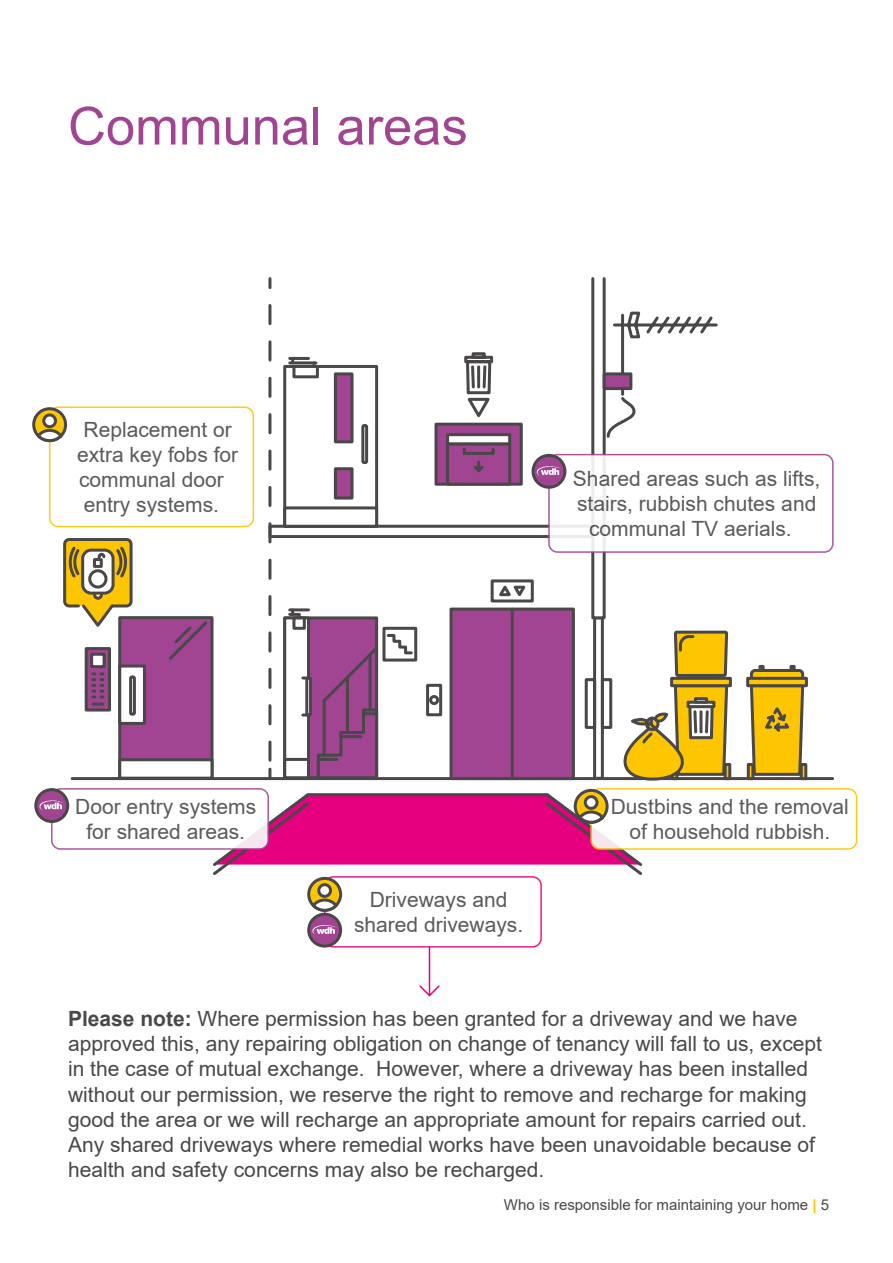
<style>
.page{position:relative;width:893px;height:1263px;background:#fff}
.page>*{position:absolute;margin:0;border:0;box-sizing:border-box;transform-origin:0 0}
.t1{font:52.5px "Arial";color:#a14593}
.t2{font:21px/25.2px "Arial";color:#4a4748;text-align:center}
.t3{font:15px "Arial";color:#4a4748}
.s1{font-weight:700}
.s2{font-weight:700;color:#fdc600}
</style>
<div class="page">
<hr style="left:429px;top:947px;width:1px;height:48px;background:#e6007f">
<svg style="left:419px;top:984px;width:21px;height:13px"></svg>
<hr style="left:72px;top:777px;width:761px;height:3px;background:#4a4748">
<svg style="left:793px;top:669px;width:13px;height:108px"></svg>
<svg style="left:793px;top:677px;width:15px;height:10px"></svg>
<svg style="left:800px;top:763px;width:7px;height:15px"></svg>
<svg style="left:793px;top:665px;width:3px;height:7px"></svg>
<div style="left:591px;top:277px;width:15px;height:342px;background:#fff;border:3px solid #4a4748"></div>
<svg style="left:268px;top:279px;width:3px;height:9px"></svg>
<svg style="left:63px;top:538px;width:70px;height:69px"></svg>
<svg style="left:67px;top:453px;width:726px;height:425px"></svg>
<div style="left:52px;top:789px;width:216px;height:60px;background:#fff;border-radius:9px"></div>
<div style="left:51px;top:788px;width:218px;height:62px;border:2px solid #a14593;border-radius:9px"></div>
<svg style="left:36px;top:790px;width:32px;height:31px"></svg>
<div style="left:34px;top:788px;width:35px;height:35px;border:3px solid #4a4748;border-radius:50%"></div>
<svg style="left:39px;top:800px;width:26px;height:11px"></svg>
<div style="left:549px;top:455px;width:284px;height:97px;background:#fff;border-radius:9px"></div>
<div style="left:548px;top:454px;width:286px;height:99px;border:2px solid #a14593;border-radius:9px"></div>
<svg style="left:166px;top:305px;width:564px;height:569px"></svg>
<div style="left:50px;top:407px;width:203px;height:119px;background:#fff;border-radius:9px"></div>
<div style="left:49px;top:406px;width:205px;height:121px;border:2px solid #fdc600;border-radius:9px"></div>
<svg style="left:34px;top:409px;width:32px;height:32px"></svg>
<div style="left:32px;top:407px;width:35px;height:35px;border:3px solid #4a4748;border-radius:50%"></div>
<div style="left:44px;top:415px;width:12px;height:12px;background:#fff;border-radius:50%"></div>
<div style="left:42px;top:413px;width:15px;height:15px;border:3px solid #4a4748;border-radius:50%"></div>
<svg style="left:37px;top:429px;width:26px;height:13px"></svg>
<div style="left:324px;top:876px;width:218px;height:71px;border:2px solid #e6007f;border-radius:9px"></div>
<svg style="left:309px;top:914px;width:32px;height:32px"></svg>
<div style="left:307px;top:913px;width:35px;height:34px;border:3px solid #4a4748;border-radius:50%"></div>
<svg style="left:312px;top:925px;width:26px;height:10px"></svg>
<svg style="left:309px;top:878px;width:32px;height:32px"></svg>
<div style="left:307px;top:877px;width:35px;height:35px;border:3px solid #4a4748;border-radius:50%"></div>
<div style="left:319px;top:885px;width:12px;height:11px;background:#fff;border-radius:50%"></div>
<div style="left:317px;top:883px;width:15px;height:15px;border:3px solid #4a4748;border-radius:50%"></div>
<svg style="left:312px;top:898px;width:26px;height:14px"></svg>
<div style="left:591px;top:789px;width:266px;height:60px;background:#fff;border-radius:9px"></div>
<div style="left:590px;top:788px;width:267px;height:62px;border:2px solid #fdc600;border-radius:9px"></div>
<svg style="left:575px;top:790px;width:32px;height:32px"></svg>
<div style="left:574px;top:789px;width:35px;height:35px;border:3px solid #4a4748;border-radius:50%"></div>
<div style="left:585px;top:797px;width:12px;height:11px;background:#fff;border-radius:50%"></div>
<div style="left:584px;top:795px;width:14px;height:15px;border:3px solid #4a4748;border-radius:50%"></div>
<svg style="left:578px;top:810px;width:26px;height:14px"></svg>
<h1 class="t1" style="left:68px;top:90px;width:401px">Communal areas</h1>
<p class="t2" style="left:77px;top:417px;width:163px">Replacement or extra key fobs for communal door entry systems.</p>
<p class="t2" style="left:573px;top:466px;width:249px">Shared areas such as lifts, stairs, rubbish chutes and communal TV aerials.</p>
<p class="t2" style="left:75px;top:794px;width:182px">Door entry systems for shared areas.</p>
<p class="t2" style="left:354px;top:887px;width:171px">Driveways and shared driveways.</p>
<p class="t2" style="left:611px;top:794px;width:240px">Dustbins and the removal of household rubbish.</p>
<p class="t2" style="left:68px;top:1006px;width:756px;text-align:left"><span class="s1">Please note:</span> Where permission has been granted for a driveway and we have approved this, any repairing obligation on change of tenancy will fall to us, except in the case of mutual exchange. However, where a driveway has been installed without our permission, we reserve the right to remove and recharge for making good the area or we will recharge an appropriate amount for repairs carried out.<br>Any shared driveways where remedial works have been unavoidable because of health and safety concerns may also be recharged.</p>
<p class="t3" style="left:504px;top:1194px;width:327px">Who is responsible for maintaining your home <span class="s2">|</span> 5</p>
</div>
